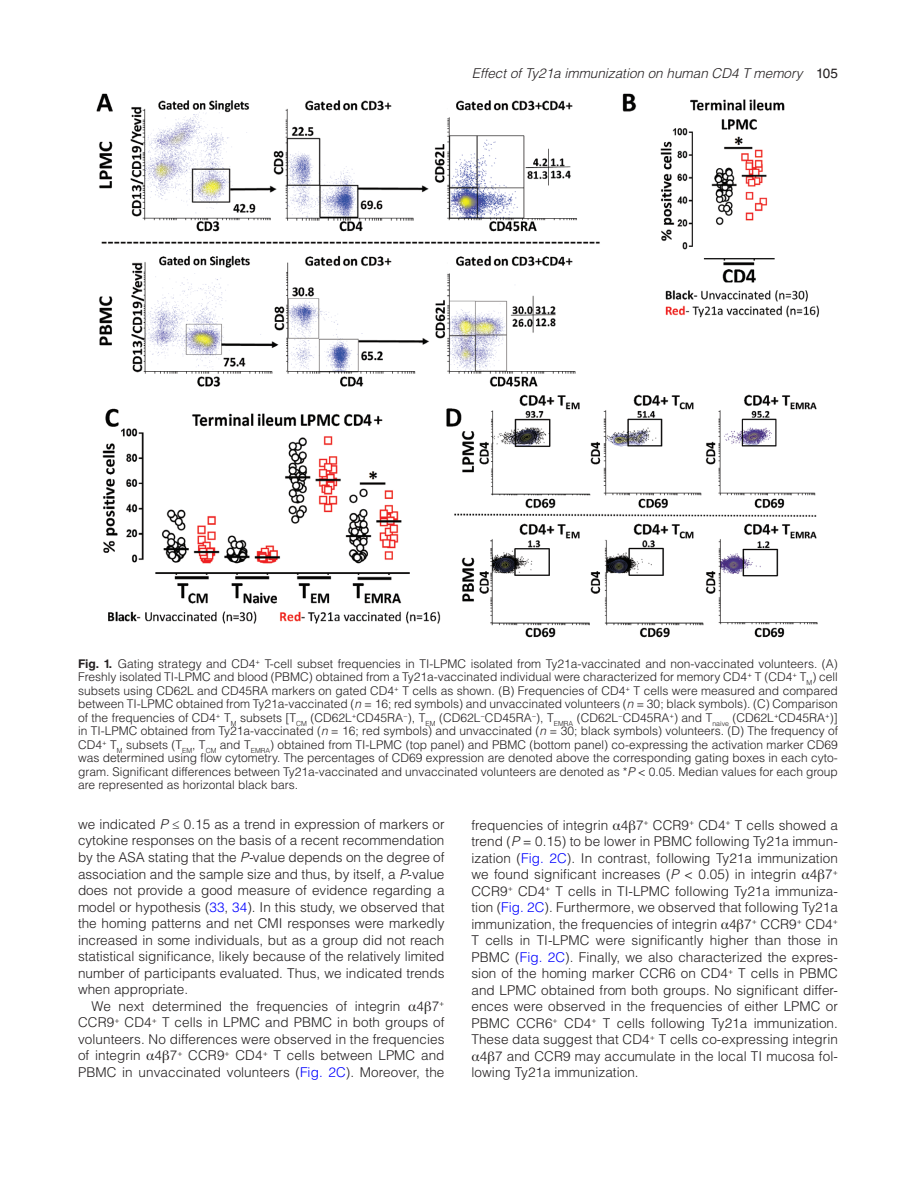
<style>
.page{position:relative;width:919px;height:1187px;background:#fff}
.page>*{position:absolute;margin:0;border:0;box-sizing:border-box;transform-origin:0 0}
.t1{font:300 13.5px/16.5px "Helvetica LT Std";letter-spacing:.005em;color:#231f20;text-align:justify}
.t2{font:italic 300 13.5px "Helvetica LT Std";color:#231f20}
.t3{font:300 12px/13.5px "Helvetica LT Std";color:#231f20;text-align:justify}
.s1{font-weight:400;font-style:normal}
.s2{font-weight:700}
.s3{font-style:italic}
.s4{color:#00f}
.s5{font-family:"Gandhari Unicode";font-weight:400}
</style>
<div class="page">
<img style="left:97px;top:94px;width:722px;height:543px">
<p class="t2" style="left:472px;top:65px;width:367px">Effect of Ty21a immunization on human CD4 T memory <span class="s1">105</span></p>
<p class="t3" style="left:78px;top:656px;width:761px"><span class="s2">Fig. 1.</span> Gating strategy and CD4<sup>+</sup> T-cell subset frequencies in TI-LPMC isolated from Ty21a-vaccinated and non-vaccinated volunteers. (A)<br>Freshly isolated TI-LPMC and blood (PBMC) obtained from a Ty21a-vaccinated individual were characterized for memory CD4<sup>+</sup> T (CD4<sup>+</sup> T<sub>M</sub>) cell subsets using CD62L and CD45RA markers on gated CD4<sup>+</sup> T cells as shown. (B) Frequencies of CD4<sup>+</sup> T cells were measured and compared between TI-LPMC obtained from Ty21a-vaccinated (<span class="s3">n</span> = 16; red symbols) and unvaccinated volunteers (<span class="s3">n</span> = 30; black symbols). (C) Comparison of the frequencies of CD4<sup>+</sup> T<sub>M</sub> subsets [T<sub>CM</sub> (CD62L<sup>+</sup>CD45RA<sup>−</sup>), T<sub>EM</sub> (CD62L<sup>−</sup>CD45RA<sup>−</sup>), T<sub>EMRA</sub> (CD62L<sup>−</sup>CD45RA<sup>+</sup>) and T<sub>naive</sub> (CD62L<sup>+</sup>CD45RA<sup>+</sup>)] in TI-LPMC obtained from Ty21a-vaccinated (<span class="s3">n</span> = 16; red symbols) and unvaccinated (<span class="s3">n</span> = 30; black symbols) volunteers. (D) The frequency of CD4<sup>+</sup> T<sub>M</sub> subsets (T<sub>EM</sub>, T<sub>CM</sub> and T<sub>EMRA</sub>) obtained from TI-LPMC (top panel) and PBMC (bottom panel) co-expressing the activation marker CD69 was determined using flow cytometry. The percentages of CD69 expression are denoted above the corresponding gating boxes in each cyto&shy;gram. Significant differences between Ty21a-vaccinated and unvaccinated volunteers are denoted as *<span class="s3">P</span> &lt; 0.05. Median values for each group are represented as horizontal black bars.</p>
<p class="t1" style="left:78px;top:815px;width:368px">we indicated <span class="s3">P</span> ≤ 0.15 as a trend in expression of markers or cytokine responses on the basis of a recent recommendation by the ASA stating that the <span class="s3">P-</span>value depends on the degree of association and the sample size and thus, by itself, a <span class="s3">P</span>-value does not provide a good measure of evidence regarding a model or hypothesis (<span class="s4">33</span>, <span class="s4">34</span>). In this study, we observed that the homing patterns and net CMI responses were markedly increased in some individuals, but as a group did not reach statistical significance, likely because of the relatively limited number of participants evaluated. Thus, we indicated trends when appropriate.</p>
<p class="t1" style="left:78px;top:997px;width:368px;text-indent:14px">We next determined the frequencies of integrin <span class="s5">α</span>4<span class="s5">β</span>7<sup>+ </sup>CCR9<sup>+</sup> CD4<sup>+</sup> T cells in LPMC and PBMC in both groups of volunteers. No differences were observed in the frequencies of integrin <span class="s5">α</span>4<span class="s5">β</span>7<sup>+</sup> CCR9<sup>+</sup> CD4<sup>+</sup> T cells between LPMC and PBMC in unvaccinated volunteers (<span class="s4">Fig. 2C</span>). Moreover, the</p>
<p class="t1" style="left:471px;top:816px;width:368px">frequencies of integrin <span class="s5">α</span>4<span class="s5">β</span>7<sup>+</sup> CCR9<sup>+</sup> CD4<sup>+</sup> T cells showed a trend (<span class="s3">P</span> = 0.15) to be lower in PBMC following Ty21a immun&shy;ization (<span class="s4">Fig. 2C</span>). In contrast, following Ty21a immunization we found significant increases (<span class="s3">P</span> &lt; 0.05) in integrin <span class="s5">α</span>4<span class="s5">β</span>7<sup>+ </sup>CCR9<sup>+</sup> CD4<sup>+</sup> T cells in TI-LPMC following Ty21a immuniza&shy;tion (<span class="s4">Fig. 2C</span>). Furthermore, we observed that following Ty21a immunization, the frequencies of integrin <span class="s5">α</span>4<span class="s5">β</span>7<sup>+</sup> CCR9<sup>+</sup> CD4<sup>+ </sup>T cells in TI-LPMC were significantly higher than those in PBMC (<span class="s4">Fig. 2C</span>). Finally, we also characterized the expres&shy;sion of the homing marker CCR6 on CD4<sup>+</sup> T cells in PBMC and LPMC obtained from both groups. No significant differ&shy;ences were observed in the frequencies of either LPMC or PBMC CCR6<sup>+</sup> CD4<sup>+</sup> T cells following Ty21a immunization.<br>These data suggest that CD4<sup>+</sup> T cells co-expressing integrin <span class="s5">α</span>4<span class="s5">β</span>7 and CCR9 may accumulate in the local TI mucosa fol&shy;lowing Ty21a immunization.</p>
</div>
